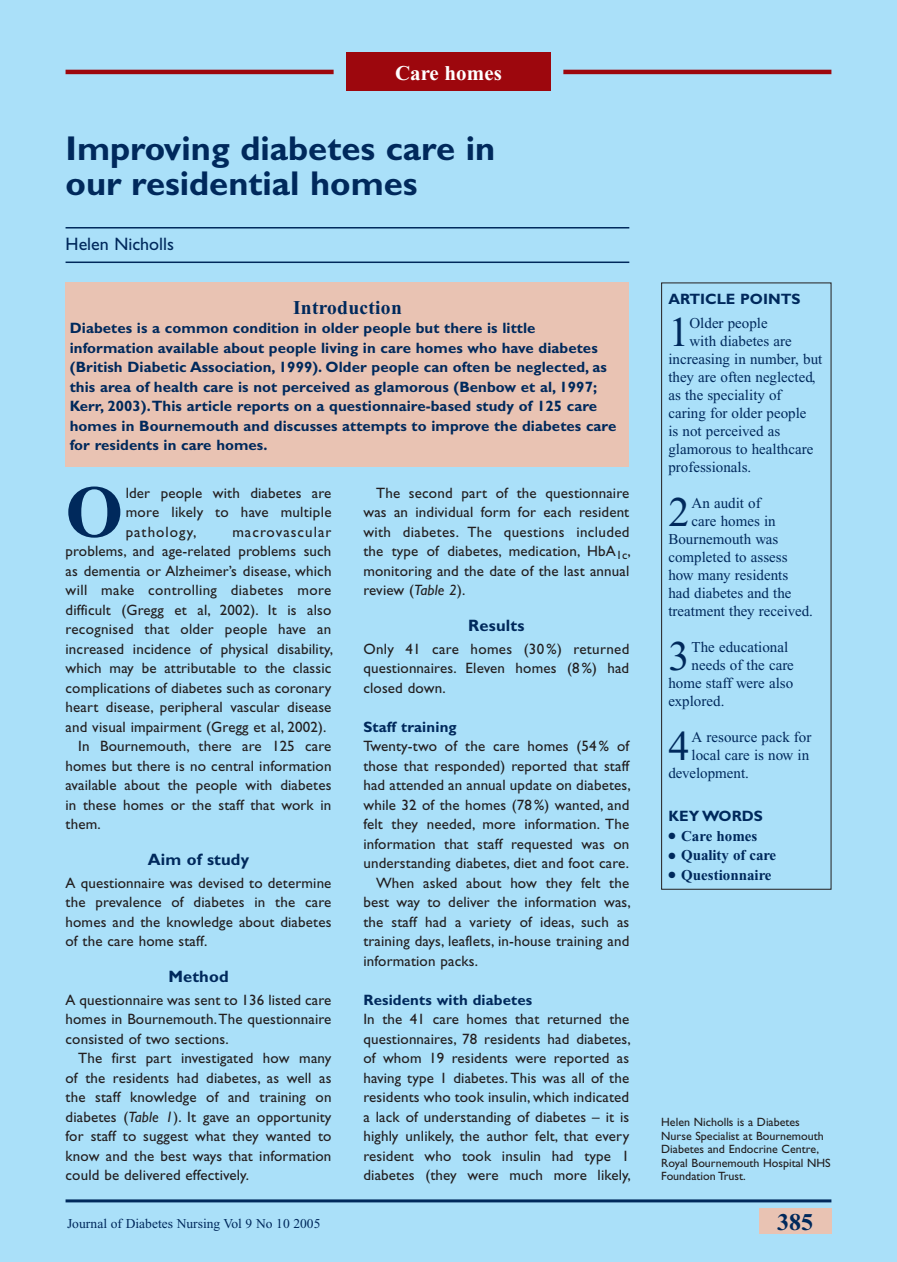
<style>
.page{position:relative;width:897px;height:1262px;background:#fff}
.page>*{position:absolute;margin:0;border:0;box-sizing:border-box;transform-origin:0 0}
.t1{font:700 73.95px "Times New Roman";color:#00295c}
.t2{font:42.15px "Times New Roman";color:#00295c}
.t3{font:700 34.5px/34.5px "Gill Sans";color:#00295c}
.t4{font:700 24px "Times New Roman";color:#00295c}
.t5{font:700 21px "Times New Roman";color:#fff}
.t6{font:700 19.5px "Times New Roman";letter-spacing:.015em;color:#00295c}
.t7{font:18px "Gill Sans";color:#00295c}
.t8{font:700 16.5px "Gill Sans";letter-spacing:.01em;color:#00295c}
.t9{font:15px/19.5px "Gill Sans";letter-spacing:.01em;color:#231f20;text-align:justify}
.t10{font:700 15px/19.5px "Gill Sans";letter-spacing:.005em;color:#00295c}
.t11{font:15px "Times New Roman";color:#00295c}
.t12{font:700 15px "Times New Roman";color:#00295c}
.t13{font:15px "Gill Sans";letter-spacing:.07em;color:#231f20}
.t14{font:13.5px "Times New Roman";color:#00295c}
.t15{font:12px/13.5px "Gill Sans";color:#231f20}
.s1{font-style:italic}
</style>
<div class="page">
<div style="left:0;top:0;width:896px;height:1261px;background:#aae0f9"></div>
<hr style="left:66px;top:261px;width:563px;height:2px;background:#00295c">
<hr style="left:66px;top:227px;width:563px;height:1px;background:#00295c">
<hr style="left:66px;top:70px;width:267px;height:4px;background:#9d070d">
<hr style="left:563px;top:70px;width:268px;height:4px;background:#9d070d">
<div style="left:346px;top:53px;width:204px;height:38px;background:#9d070d"></div>
<div style="left:661px;top:282px;width:170px;height:607px;border:1px solid #231f20"></div>
<hr style="left:66px;top:1199px;width:765px;height:3px;background:#00295c">
<div style="left:66px;top:282px;width:563px;height:184px;background:#e9c3b3"></div>
<div style="left:759px;top:1207px;width:72px;height:26px;background:#e9c3b3"></div>
<h3 class="t5" style="left:395px;top:61px;width:108px">Care homes</h3>
<h3 class="t3" style="left:66px;top:131px;width:431px">Improving diabetes care in our residential homes</h3>
<p class="t7" style="left:66px;top:234px;width:110px">Helen Nicholls</p>
<h3 class="t6" style="left:293px;top:296px;width:110px">Introduction</h3>
<p class="t10" style="left:70px;top:318px;width:548px">Diabetes is a common condition in older people but there is little information available about people living in care homes who have diabetes (British Diabetic Association, 1999). Older people can often be neglected, as this area of health care is not perceived as glamorous (Benbow et al, 1997; Kerr, 2003). This article reports on a questionnaire-based study of 125 care homes in Bournemouth and discusses attempts to improve the diabetes care for residents in care homes.</p>
<h1 class="t1" style="left:66px;top:471px;width:59px">O</h1>
<p class="t9" style="left:126px;top:482px;width:207px">lder people with diabetes are more likely to have multiple pathology,</p>
<p class="t13" style="left:232px;top:523px;width:100px">macrovascular</p>
<p class="t9" style="left:66px;top:541px;width:267px">problems, and age-related problems such</p>
<p class="t9" style="left:66px;top:560px;width:267px">as dementia or Alzheimer’s disease, which</p>
<p class="t9" style="left:66px;top:580px;width:267px">will make controlling diabetes more</p>
<p class="t9" style="left:66px;top:599px;width:267px">difficult (Gregg et al, 2002). It is also</p>
<p class="t9" style="left:66px;top:619px;width:267px">recognised that older people have an</p>
<p class="t9" style="left:66px;top:638px;width:269px">increased incidence of physical disability,</p>
<p class="t9" style="left:66px;top:658px;width:267px">which may be attributable to the classic</p>
<p class="t9" style="left:66px;top:677px;width:267px">complications of diabetes such as coronary</p>
<p class="t9" style="left:66px;top:697px;width:267px">heart disease, peripheral vascular disease</p>
<p class="t9" style="left:66px;top:716px;width:262px">and visual impairment (Gregg et al, 2002).</p>
<p class="t9" style="left:78px;top:736px;width:254px">In Bournemouth, there are 125 care</p>
<p class="t9" style="left:66px;top:755px;width:267px">homes but there is no central information</p>
<p class="t9" style="left:66px;top:775px;width:267px">available about the people with diabetes</p>
<p class="t9" style="left:66px;top:794px;width:267px">in these homes or the staff that work in</p>
<p class="t9" style="left:66px;top:814px;width:37px">them.</p>
<p class="t8" style="left:148px;top:849px;width:103px">Aim of study</p>
<p class="t9" style="left:66px;top:872px;width:267px">A questionnaire was devised to determine the prevalence of diabetes in the care homes and the knowledge about diabetes of the care home staff.</p>
<p class="t8" style="left:168px;top:966px;width:62px">Method</p>
<p class="t9" style="left:66px;top:989px;width:267px">A questionnaire was sent to 136 listed care homes in Bournemouth. The questionnaire consisted of two sections.</p>
<p class="t9" style="left:66px;top:1048px;width:267px;text-indent:13px">The first part investigated how many of the residents had diabetes, as well as the staff knowledge of and training on diabetes (<span class="s1">Table 1</span>). It gave an opportunity for staff to suggest what they wanted to know and the best ways that information could be delivered effectively.</p>
<p class="t14" style="left:67px;top:1215px;width:255px">Journal of Diabetes Nursing Vol 9 No 10 2005</p>
<p class="t9" style="left:363px;top:482px;width:269px;text-indent:13px">The second part of the questionnaire was an individual form for each resident with diabetes. The questions included the type of diabetes, medication, HbA<sub>1c</sub>, monitoring and the date of the last annual review (<span class="s1">Table 2</span>).</p>
<p class="t8" style="left:468px;top:615px;width:58px">Results</p>
<p class="t9" style="left:363px;top:638px;width:267px">Only 41 care homes (30 %) returned questionnaires. Eleven homes (8 %) had closed down.</p>
<p class="t10" style="left:363px;top:716px;width:95px">Staff training</p>
<p class="t9" style="left:363px;top:736px;width:267px">Twenty-two of the care homes (54 % of</p>
<p class="t9" style="left:363px;top:755px;width:267px">those that responded) reported that staff</p>
<p class="t9" style="left:363px;top:775px;width:269px">had attended an annual update on diabetes,</p>
<p class="t9" style="left:363px;top:794px;width:267px">while 32 of the homes (78 %) wanted, and</p>
<p class="t9" style="left:363px;top:814px;width:267px">felt they needed, more information. The</p>
<p class="t9" style="left:363px;top:833px;width:267px">information that staff requested was on</p>
<p class="t9" style="left:363px;top:853px;width:267px">understanding diabetes, diet and foot care.</p>
<p class="t9" style="left:376px;top:872px;width:254px">When asked about how they felt the</p>
<p class="t9" style="left:363px;top:892px;width:269px">best way to deliver the information was,</p>
<p class="t9" style="left:363px;top:911px;width:267px">the staff had a variety of ideas, such as</p>
<p class="t9" style="left:363px;top:931px;width:267px">training days, leaflets, in-house training and</p>
<p class="t9" style="left:363px;top:950px;width:116px">information packs.</p>
<p class="t10" style="left:363px;top:989px;width:170px">Residents with diabetes</p>
<p class="t9" style="left:363px;top:1009px;width:269px">In the 41 care homes that returned the questionnaires, 78 residents had diabetes, of whom 19 residents were reported as having type 1 diabetes. This was all of the residents who took insulin, which indicated a lack of understanding of diabetes – it is highly unlikely, the author felt, that every resident who took insulin had type 1 diabetes (they were much more likely,</p>
<p class="t10" style="left:668px;top:288px;width:134px">ARTICLE POINTS</p>
<h2 class="t2" style="left:668px;top:308px;width:23px">1</h2>
<p class="t11" style="left:689px;top:314px;width:80px">Older people</p>
<p class="t11" style="left:689px;top:332px;width:104px">with diabetes are</p>
<p class="t11" style="left:668px;top:350px;width:155px">increasing in number, but</p>
<p class="t11" style="left:668px;top:368px;width:149px">they are often neglected,</p>
<p class="t11" style="left:668px;top:386px;width:115px">as the speciality of</p>
<p class="t11" style="left:668px;top:404px;width:140px">caring for older people</p>
<p class="t11" style="left:668px;top:422px;width:113px">is not perceived as</p>
<p class="t11" style="left:668px;top:440px;width:146px">glamorous to healthcare</p>
<p class="t11" style="left:668px;top:458px;width:84px">professionals.</p>
<h2 class="t2" style="left:668px;top:488px;width:23px">2</h2>
<p class="t11" style="left:691px;top:494px;width:71px">An audit of</p>
<p class="t11" style="left:691px;top:512px;width:86px">care homes in</p>
<p class="t11" style="left:668px;top:530px;width:111px">Bournemouth was</p>
<p class="t11" style="left:668px;top:548px;width:121px">completed to assess</p>
<p class="t11" style="left:668px;top:566px;width:121px">how many residents</p>
<p class="t11" style="left:668px;top:584px;width:125px">had diabetes and the</p>
<p class="t11" style="left:668px;top:602px;width:146px">treatment they received.</p>
<h2 class="t2" style="left:668px;top:632px;width:23px">3</h2>
<p class="t11" style="left:691px;top:638px;width:98px">The educational</p>
<p class="t11" style="left:691px;top:656px;width:104px">needs of the care</p>
<p class="t11" style="left:668px;top:674px;width:126px">home staff were also</p>
<p class="t11" style="left:668px;top:692px;width:58px">explored.</p>
<h2 class="t2" style="left:668px;top:722px;width:23px">4</h2>
<p class="t11" style="left:691px;top:728px;width:121px">A resource pack for</p>
<p class="t11" style="left:691px;top:746px;width:119px">local care is now in</p>
<p class="t11" style="left:668px;top:764px;width:82px">development.</p>
<p class="t10" style="left:668px;top:806px;width:96px">KEY WORDS</p>
<p class="t12" style="left:668px;top:827px;width:90px">● Care homes</p>
<p class="t12" style="left:668px;top:847px;width:109px">● Quality of care</p>
<p class="t12" style="left:668px;top:866px;width:105px">● Questionnaire</p>
<p class="t15" style="left:661px;top:1115px;width:171px">Helen Nicholls is a Diabetes<br>Nurse Specialist at Bournemouth<br>Diabetes and Endocrine Centre,<br>Royal Bournemouth Hospital NHS<br>Foundation Trust.</p>
<h3 class="t4" style="left:777px;top:1208px;width:37px">385</h3>
</div>
